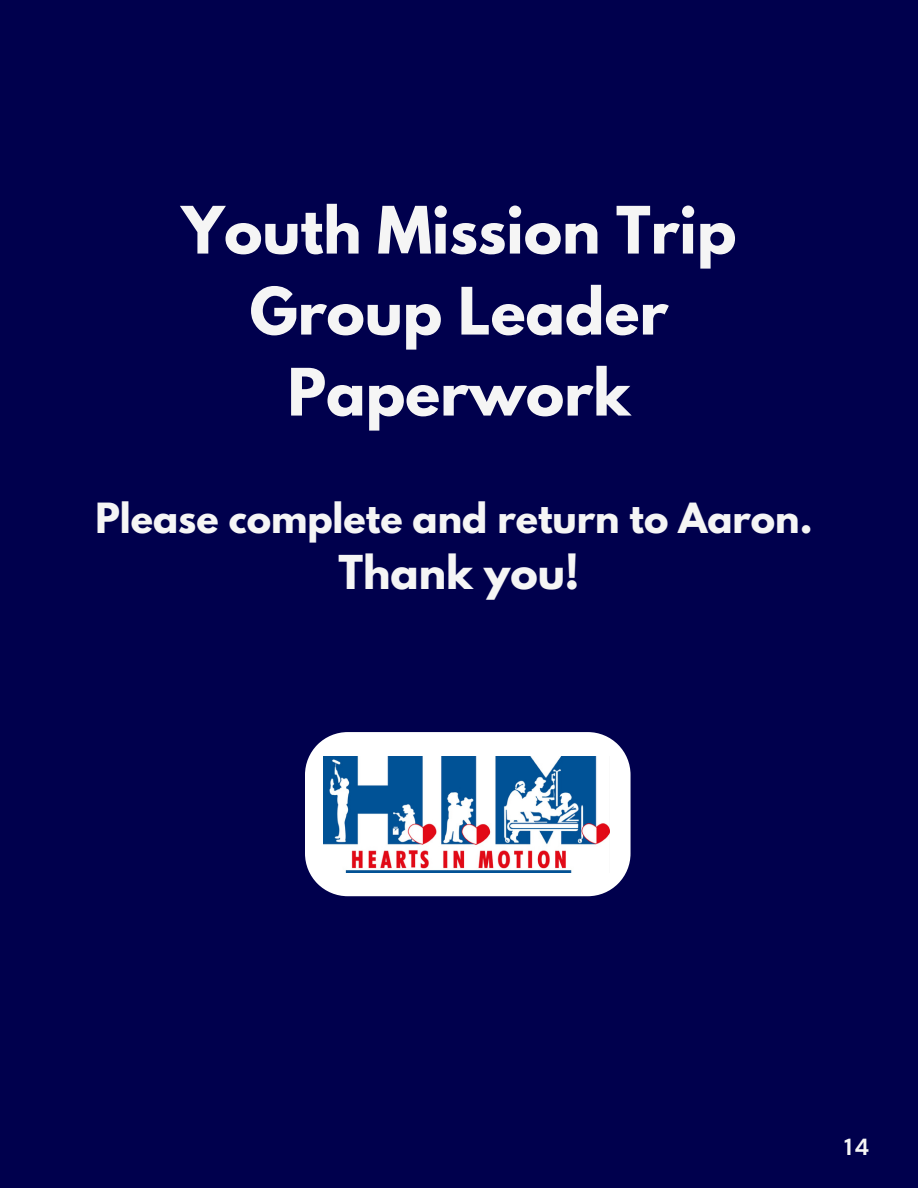
<style>
.page{position:relative;width:918px;height:1188px;background:#00004d}
.page>*{position:absolute;margin:0;border:0;box-sizing:border-box;transform-origin:0 0}
.t1{font:700 57.9px/81px "League Spartan";color:#f5f5f5;text-align:center}
.t2{font:700 41.4px "League Spartan";color:#f5f5f5}
.t3{font:700 36.9px "League Spartan";color:#f5f5f5}
.t4{font:700 23.25px "DM Sans";color:#f5f5f5}
</style>
<div class="page">
<svg style="left:305px;top:732px;width:326px;height:164px;background:#e8e9ef"></svg>
<img style="left:324px;top:756px;width:286px;height:116px">
<h1 class="t1" style="left:182px;top:197px;width:556px">Youth Mission Trip<br>Group Leader<br>Paperwork</h1>
<p class="t3" style="left:95px;top:499px;width:719px">Please complete and return to Aaron.</p>
<p class="t2" style="left:339px;top:552px;width:242px">Thank you!</p>
<p class="t4" style="left:844px;top:1132px;width:27px">14</p>
</div>
